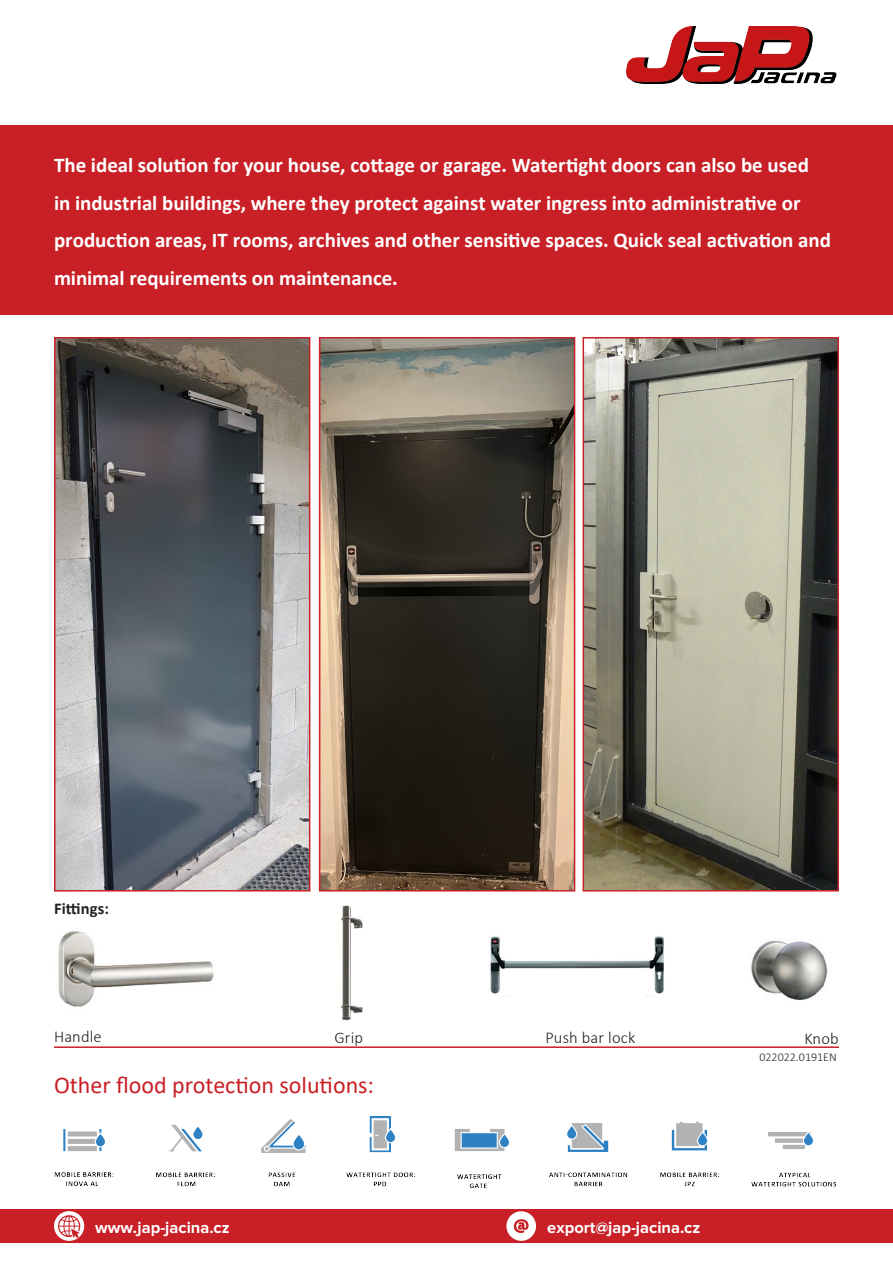
<style>
.page{position:relative;width:893px;height:1263px;background:#fff}
.page>*{position:absolute;margin:0;border:0;box-sizing:border-box;transform-origin:0 0}
.t1{font:24px "Calibri";color:#c82026}
.t2{font:700 21px/37.5px "Calibri";letter-spacing:-.005em;color:#fff}
.t3{font:700 16.5px "Proxima Nova";color:#fff}
.t4{font:300 16.5px "Calibri";letter-spacing:.01em;color:#231f20}
.t5{font:700 16.5px "Calibri";letter-spacing:.01em;color:#231f20}
.t6{font:300 12px "Calibri";color:#231f20}
</style>
<div class="page">
<div style="left:0;top:1209px;width:893px;height:34px;background:#c82026"></div>
<img style="left:490px;top:936px;width:174px;height:58px">
<img style="left:341px;top:905px;width:22px;height:116px">
<div style="left:0;top:125px;width:893px;height:190px;background:#c82026"></div>
<hr style="left:54px;top:1046px;width:785px;height:2px;background:#c82026">
<img style="left:57px;top:340px;width:250px;height:548px">
<div style="left:54px;top:337px;width:256px;height:554px;border:2px solid #c82026"></div>
<img style="left:586px;top:340px;width:250px;height:548px">
<div style="left:583px;top:337px;width:256px;height:554px;border:2px solid #c82026"></div>
<img style="left:322px;top:340px;width:250px;height:548px">
<div style="left:319px;top:337px;width:256px;height:554px;border:2px solid #c82026"></div>
<img style="left:626px;top:26px;width:211px;height:58px">
<img style="left:58px;top:931px;width:156px;height:76px">
<img style="left:751px;top:940px;width:77px;height:60px">
<img style="left:54px;top:1116px;width:783px;height:72px">
<p class="t2" style="left:54px;top:146px;width:757px">The ideal solution for your house, cottage or garage. Watertight doors can also be used</p>
<p class="t2" style="left:54px;top:184px;width:748px">in industrial buildings, where they protect against water ingress into administrative or</p>
<p class="t2" style="left:54px;top:221px;width:778px">production areas, IT rooms, archives and other sensitive spaces. Quick seal activation and minimal requirements on maintenance.</p>
<p class="t5" style="left:54px;top:897px;width:57px">Fittings:</p>
<p class="t4" style="left:54px;top:1026px;width:49px">Handle</p>
<p class="t4" style="left:334px;top:1027px;width:30px">Grip</p>
<p class="t4" style="left:546px;top:1027px;width:91px">Push bar lock</p>
<p class="t4" style="left:804px;top:1028px;width:36px">Knob</p>
<p class="t1" style="left:54px;top:1068px;width:322px">Other flood protection solutions:</p>
<p class="t3" style="left:95px;top:1217px;width:136px">www.jap-jacina.cz</p>
<p class="t3" style="left:547px;top:1217px;width:155px">export@jap-jacina.cz</p>
<p class="t6" style="left:759px;top:1049px;width:79px">022022.0191EN</p>
</div>
